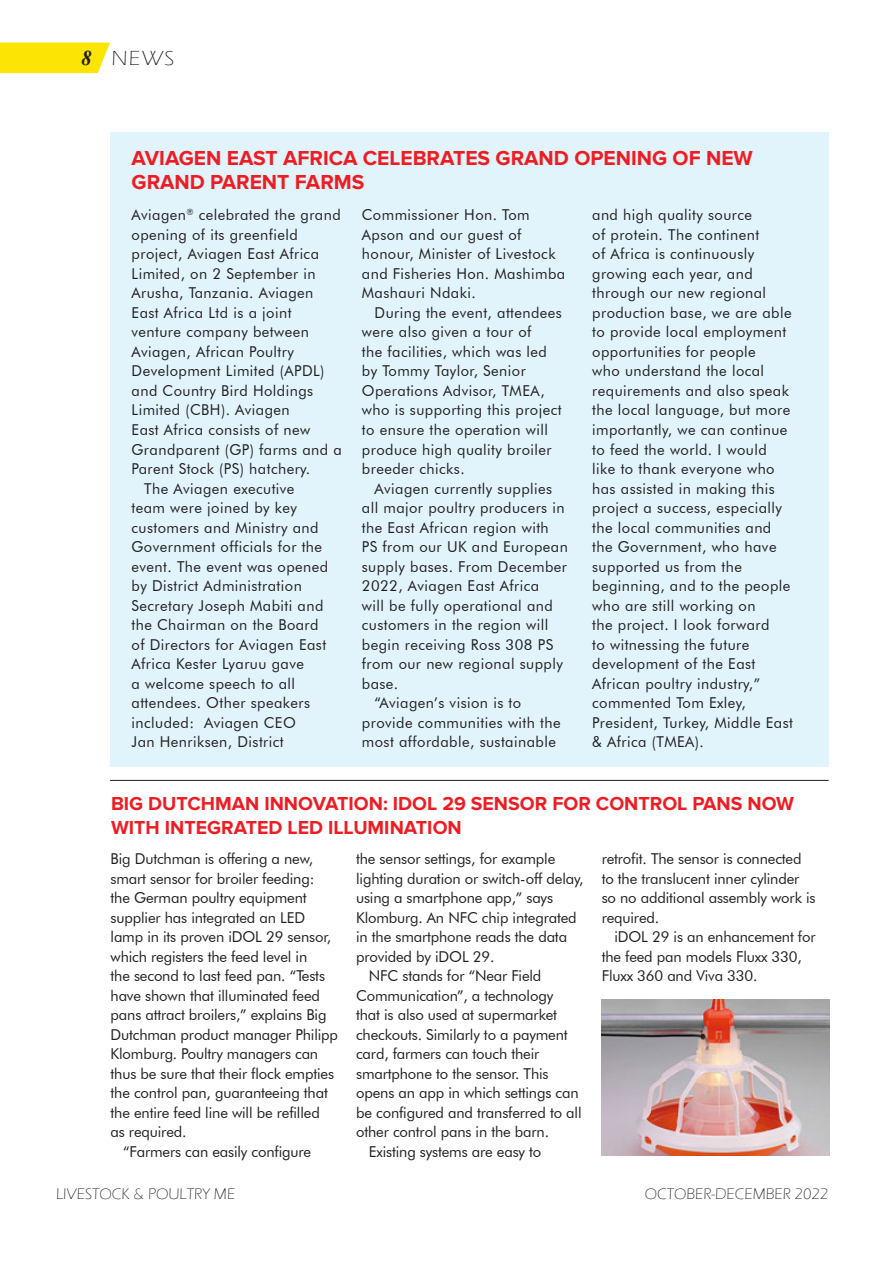
<style>
.page{position:relative;width:893px;height:1263px;background:#fff}
.page>*{position:absolute;margin:0;border:0;box-sizing:border-box;transform-origin:0 0}
.t1{font:700 21px/24px "Proxima Nova";color:#ee1d23}
.t2{font:300 21px "Eras ITC";color:#231f20;scale:1.06 1}
.t3{font:700 19.5px/24px "Proxima Nova";color:#ee1d23}
.t4{font:300 15.75px "Eras ITC";color:#231f20}
.t5{font:15px/19.5px "Futura BT";letter-spacing:.03em;color:#231f20}
.t6{font:15px/19.5px "Futura BT";letter-spacing:-.01em;color:#231f20}
.s1{font-family:"Times New Roman";font-weight:700;font-style:italic}
</style>
<div class="page">
<div style="left:0;top:43px;width:110px;height:30px;background:#fce404"></div>
<div style="left:111px;top:132px;width:718px;height:634px;background:#e1f4fc"></div>
<hr style="left:110px;top:780px;width:719px;height:1px;background:#231f20">
<img style="left:601px;top:999px;width:229px;height:157px">
<p class="t2" style="left:81px;top:46px;width:90px"><span class="s1">8</span> NEWS</p>
<p class="t1" style="left:132px;top:146px;width:623px">AVIAGEN EAST AFRICA CELEBRATES GRAND OPENING OF NEW<br>GRAND PARENT FARMS</p>
<p class="t5" style="left:132px;top:205px;width:212px">Aviagen<sup>®</sup> celebrated the grand opening of its greenfield project, Aviagen East Africa<br>Limited, on 2 September in<br>Arusha, Tanzania. Aviagen<br>East Africa Ltd is a joint venture company between<br>Aviagen, African Poultry<br>Development Limited (APDL) and Country Bird Holdings<br>Limited (CBH). Aviagen<br>East Africa consists of new<br>Grandparent (GP) farms and a<br>Parent Stock (PS) hatchery.</p>
<p class="t5" style="left:132px;top:478px;width:198px;text-indent:13px">The Aviagen executive team were joined by key customers and Ministry and<br>Government officials for the event. The event was opened by District Administration<br>Secretary Joseph Mabiti and the Chairman on the Board of Directors for Aviagen East<br>Africa Kester Lyaruu gave<br>a welcome speech to all attendees. Other speakers included: Aviagen CEO<br>Jan Henriksen, District</p>
<p class="t5" style="left:362px;top:205px;width:205px">Commissioner Hon. Tom<br>Apson and our guest of honour, Minister of Livestock and Fisheries Hon. Mashimba<br>Mashauri Ndaki.</p>
<p class="t5" style="left:362px;top:303px;width:202px;text-indent:13px">During the event, attendees were also given a tour of<br>the facilities, which was led by Tommy Taylor, Senior<br>Operations Advisor, TMEA, who is supporting this project to ensure the operation will produce high quality broiler breeder chicks.</p>
<p class="t5" style="left:362px;top:478px;width:207px;text-indent:13px">Aviagen currently supplies all major poultry producers in the East African region with<br>PS from our UK and European supply bases. From December<br>2022, Aviagen East Africa<br>will be fully operational and customers in the region will begin receiving Ross 308 PS from our new regional supply base.</p>
<p class="t5" style="left:362px;top:693px;width:200px;text-indent:13px">“Aviagen’s vision is to provide communities with the most affordable, sustainable</p>
<p class="t5" style="left:592px;top:205px;width:202px">and high quality source<br>of protein. The continent<br>of Africa is continuously growing each year, and through our new regional production base, we are able to provide local employment opportunities for people<br>who understand the local requirements and also speak the local language, but more importantly, we can continue to feed the world. I would like to thank everyone who has assisted in making this project a success, especially the local communities and the Government, who have supported us from the beginning, and to the people who are still working on<br>the project. I look forward<br>to witnessing the future development of the East<br>African poultry industry,” commented Tom Exley,<br>President, Turkey, Middle East &amp; Africa (TMEA).</p>
<p class="t3" style="left:111px;top:792px;width:685px">BIG DUTCHMAN INNOVATION: IDOL 29 SENSOR FOR CONTROL PANS NOW<br>WITH INTEGRATED LED ILLUMINATION</p>
<p class="t6" style="left:111px;top:849px;width:229px">Big Dutchman is offering a new, smart sensor for broiler feeding:<br>the German poultry equipment supplier has integrated an LED lamp in its proven iDOL 29 sensor, which registers the feed level in<br>the second to last feed pan. “Tests have shown that illuminated feed pans attract broilers,” explains Big<br>Dutchman product manager Philipp<br>Klomburg. Poultry managers can thus be sure that their flock empties the control pan, guaranteeing that the entire feed line will be refilled<br>as required.</p>
<p class="t6" style="left:123px;top:1141px;width:189px">“Farmers can easily configure</p>
<p class="t6" style="left:356px;top:849px;width:229px">the sensor settings, for example lighting duration or switch-off delay, using a smartphone app,” says<br>Klomburg. An NFC chip integrated in the smartphone reads the data provided by iDOL 29.</p>
<p class="t6" style="left:356px;top:966px;width:227px;text-indent:13px">NFC stands for “Near Field<br>Communication”, a technology<br>that is also used at supermarket checkouts. Similarly to a payment card, farmers can touch their smartphone to the sensor. This opens an app in which settings can be configured and transferred to all other control pans in the barn.</p>
<p class="t6" style="left:369px;top:1141px;width:174px">Existing systems are easy to</p>
<p class="t6" style="left:602px;top:849px;width:215px">retrofit. The sensor is connected to the translucent inner cylinder so no additional assembly work is required.</p>
<p class="t6" style="left:602px;top:927px;width:215px;text-indent:13px">iDOL 29 is an enhancement for the feed pan models Fluxx 330,<br>Fluxx 360 and Viva 330.</p>
<p class="t4" style="left:56px;top:1185px;width:181px">LIVESTOCK &amp; POULTRY ME</p>
<p class="t4" style="left:645px;top:1185px;width:185px">OCTOBER-DECEMBER 2022</p>
</div>
